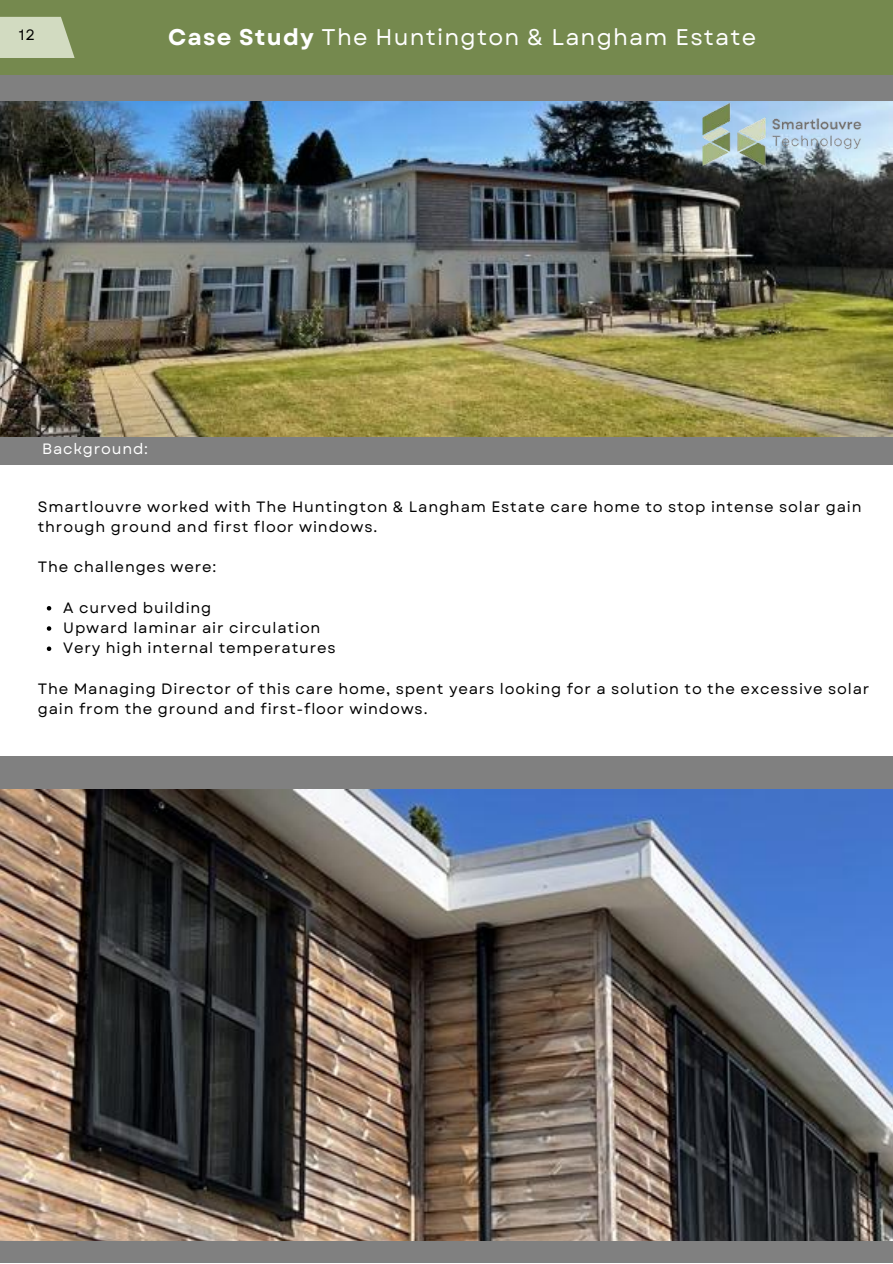
<style>
.page{position:relative;width:893px;height:1264px;background:#fff}
.page>*{position:absolute;margin:0;border:0;box-sizing:border-box;transform-origin:0 0}
.t1{font:22.65px "Garet";letter-spacing:.055em;color:#fff}
.t2{font:15px/20.2px "Garet";letter-spacing:.055em;color:#000}
.t3{font:15px "Garet";letter-spacing:.055em;color:#fff}
.s1{font-weight:700}
</style>
<div class="page">
<img style="left:0;top:100px;width:892px;height:337px">
<div style="left:0;top:437px;width:892px;height:28px;background:#808080"></div>
<div style="left:0;top:756px;width:892px;height:33px;background:#808080"></div>
<div style="left:0;top:73px;width:892px;height:27px;background:#808080"></div>
<div style="left:0;top:0;width:892px;height:75px;background:#75894e"></div>
<img style="left:0;top:789px;width:892px;height:452px">
<div style="left:0;top:1241px;width:892px;height:21px;background:#808080"></div>
<img style="left:701px;top:100px;width:166px;height:67px">
<svg style="left:47px;top:606px;width:4px;height:4px"></svg>
<svg style="left:47px;top:626px;width:4px;height:4px"></svg>
<svg style="left:47px;top:646px;width:4px;height:5px"></svg>
<svg style="left:0;top:17px;width:75px;height:41px;background:#c9d3b5"></svg>
<p class="t2" style="left:19px;top:25px;width:18px">12</p>
<h1 class="t1" style="left:168px;top:21px;width:589px"><span class="s1">Case Study</span> The Huntington &amp; Langham Estate</h1>
<p class="t3" style="left:42px;top:438px;width:107px">Background:</p>
<p class="t2" style="left:38px;top:496px;width:825px">Smartlouvre worked with The Huntington &amp; Langham Estate care home to stop intense solar gain through ground and first floor windows.</p>
<p class="t2" style="left:38px;top:557px;width:180px">The challenges were:</p>
<p class="t2" style="left:63px;top:597px;width:274px">A curved building<br>Upward laminar air circulation<br>Very high internal temperatures</p>
<p class="t2" style="left:38px;top:678px;width:833px">The Managing Director of this care home, spent years looking for a solution to the excessive solar gain from the ground and first-floor windows.</p>
</div>
